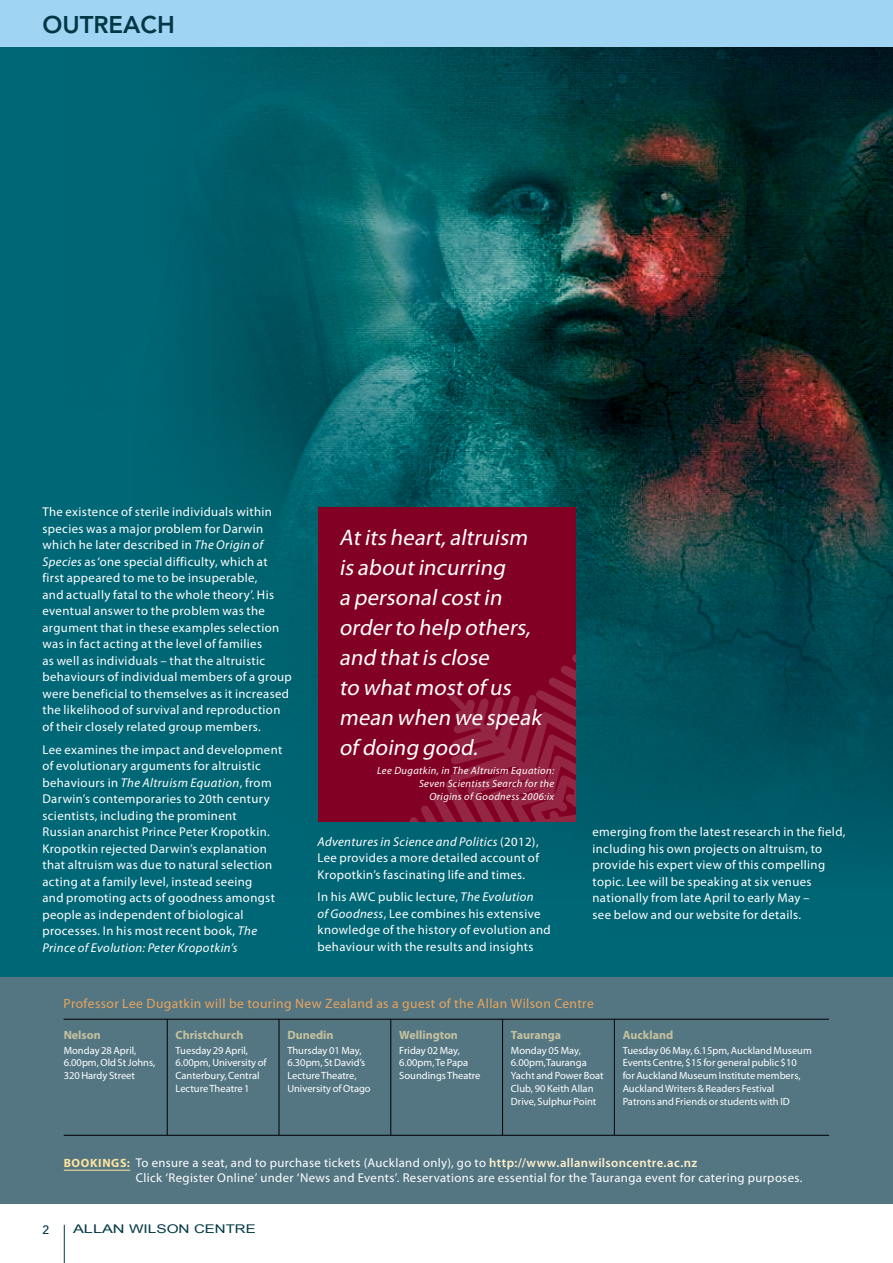
<style>
.page{position:relative;width:893px;height:1263px;background:#fff}
.page>*{position:absolute;margin:0;border:0;box-sizing:border-box;transform-origin:0 0}
.t1{font:800 24px "Avenir";color:#003846}
.t2{font:italic 22.5px/30px "Myriad Pro";color:#fff}
.t3{font:13.5px "Myriad Pro";letter-spacing:.025em;color:#e9a45b}
.t4{font:12.75px/16.5px "Myriad Pro";letter-spacing:.03em;color:#fff}
.t5{font:700 12px "Myriad Pro";color:#c5c19d}
.t6{font:12px "Arial";color:#003846;scale:1.36 1}
.t7{font:700 12px "Myriad Pro";letter-spacing:.055em;color:#ffe49d}
.t8{font:500 12px "Avenir";color:#003846}
.t9{font:10.5px/12.8px "Myriad Pro";color:#fff}
.t10{font:italic 10.5px/12.8px "Myriad Pro";letter-spacing:.035em;color:#fff;text-align:right}
.s1{font-style:italic}
.s2{font-weight:700;font-size:12px;color:#ffe49d}
.s3{font-weight:600;color:#fff0cb}
</style>
<div class="page">
<div style="left:0;top:47px;width:893px;height:1156px;background:#006776"></div>
<img style="left:185px;top:47px;width:708px;height:802px">
<div style="left:0;top:977px;width:893px;height:226px;background:#547683"></div>
<hr style="left:167px;top:1019px;width:1px;height:116px;background:#000">
<hr style="left:279px;top:1019px;width:1px;height:116px;background:#000">
<hr style="left:391px;top:1019px;width:1px;height:116px;background:#000">
<hr style="left:614px;top:1019px;width:1px;height:116px;background:#000">
<hr style="left:502px;top:1019px;width:1px;height:116px;background:#000">
<hr style="left:64px;top:1019px;width:765px;height:1px;background:#000">
<hr style="left:64px;top:1135px;width:765px;height:1px;background:#000">
<hr style="left:64px;top:1170px;width:66px;height:1px;background:#ffe49d">
<div style="left:0;top:0;width:893px;height:47px;background:#9fd5f3"></div>
<hr style="left:64px;top:1225px;width:1px;height:38px;background:#003846">
<div style="left:318px;top:507px;width:257px;height:314px;background:#820024"></div>
<svg style="left:410px;top:654px;width:165px;height:167px"></svg>
<h1 class="t1" style="left:42px;top:11px;width:130px">OUTREACH</h1>
<p class="t4" style="left:42px;top:504px;width:251px">The existence of sterile individuals within species was a major problem for Darwin which he later described in <span class="s1">The Origin of Species</span> as ‘one special difficulty, which at first appeared to me to be insuperable,<br>and actually fatal to the whole theory’. His eventual answer to the problem was the argument that in these examples selection was in fact acting at the level of families<br>as well as individuals – that the altruistic behaviours of individual members of a group were beneficial to themselves as it increased the likelihood of survival and reproduction of their closely related group members.</p>
<p class="t4" style="left:42px;top:741px;width:241px">Lee examines the impact and development of evolutionary arguments for altruistic behaviours in <span class="s1">The Altruism Equation</span>, from Darwin’s contemporaries to 20th century scientists, including the prominent Russian anarchist Prince Peter Kropotkin.<br>Kropotkin rejected Darwin’s explanation that altruism was due to natural selection acting at a family level, instead seeing<br>and promoting acts of goodness amongst people as independent of biological processes. In his most recent book, <span class="s1">The Prince of Evolution: Peter Kropotkin’s</span></p>
<h2 class="t2" style="left:339px;top:522px;width:208px">Atits heart,altruism is aboutincurring<br>a personalcostin orderto help others, and thatis close<br>to whatmostof us mean when we speak of doing good.</h2>
<p class="t10" style="left:377px;top:764px;width:179px">Lee Dugatkin, in The Altruism Equation:<br>Seven Scientists Search for the<br>Origins of Goodness 2006:ix</p>
<p class="t4" style="left:317px;top:833px;width:223px;text-align:justify"><span class="s1">Adventures in Science and Politics</span> (2012), Lee provides a more detailed account of Kropotkin’s fascinating life and times.</p>
<p class="t4" style="left:317px;top:889px;width:235px">In his AWC public lecture, <span class="s1">The Evolution<br>of Goodness</span>, Lee combines his extensive knowledge of the history of evolution and behaviour with the results and insights</p>
<p class="t4" style="left:592px;top:824px;width:254px">emerging from the latest research in the field, including his own projects on altruism, to provide his expert view of this compelling topic. Lee will be speaking at six venues nationally from late April to early May –<br>see below and our website for details.</p>
<p class="t3" style="left:64px;top:995px;width:532px">Professor Lee Dugatkin will be touring New Zealand as a guest of the Allan Wilson Centre</p>
<p class="t5" style="left:64px;top:1027px;width:39px">Nelson</p>
<p class="t9" style="left:64px;top:1043px;width:93px">Monday 28 April,<br>6.00pm, Old St Johns,<br>320 Hardy Street</p>
<p class="t5" style="left:176px;top:1027px;width:69px">Christchurch</p>
<p class="t9" style="left:176px;top:1043px;width:93px">Tuesday 29 April,<br>6.00pm, University of<br>Canterbury, Central<br>Lecture Theatre 1</p>
<p class="t5" style="left:287px;top:1027px;width:48px">Dunedin</p>
<p class="t9" style="left:287px;top:1043px;width:85px">Thursday 01 May,<br>6.30pm, St David’s<br>Lecture Theatre,<br>University of Otago</p>
<p class="t5" style="left:399px;top:1027px;width:60px">Wellington</p>
<p class="t9" style="left:399px;top:1043px;width:83px">Friday 02 May,<br>6.00pm, Te Papa<br>Soundings Theatre</p>
<p class="t5" style="left:511px;top:1027px;width:52px">Tauranga</p>
<p class="t9" style="left:511px;top:1043px;width:94px">Monday 05 May,<br>6.00pm,Tauranga<br>Yacht and Power Boat<br>Club, 90 Keith Allan<br>Drive, Sulphur Point</p>
<p class="t5" style="left:623px;top:1027px;width:52px">Auckland</p>
<p class="t9" style="left:623px;top:1043px;width:191px">Tuesday 06 May, 6.15pm, Auckland Museum Events Centre, $15 for general public $10<br>for Auckland Museum Institute members, Auckland Writers &amp; Readers Festival<br>Patrons and Friends or students with ID</p>
<p class="t7" style="left:64px;top:1155px;width:48px">Bookings</p>
<p class="t4" style="left:136px;top:1155px;width:668px;line-height:15px;text-indent:-9px"><span class="s2">:</span> To ensure a seat, and to purchase tickets (Auckland only), go to <span class="s3">http://www.allanwilsoncentre.ac.nz<br></span>Click ‘Register Online’ under ‘News and Events’. Reservations are essential for the Tauranga event for catering purposes.</p>
<p class="t8" style="left:43px;top:1223px;width:8px">2</p>
<p class="t6" style="left:73px;top:1221px;width:136px">ALLAN WILSON CENTRE</p>
</div>
